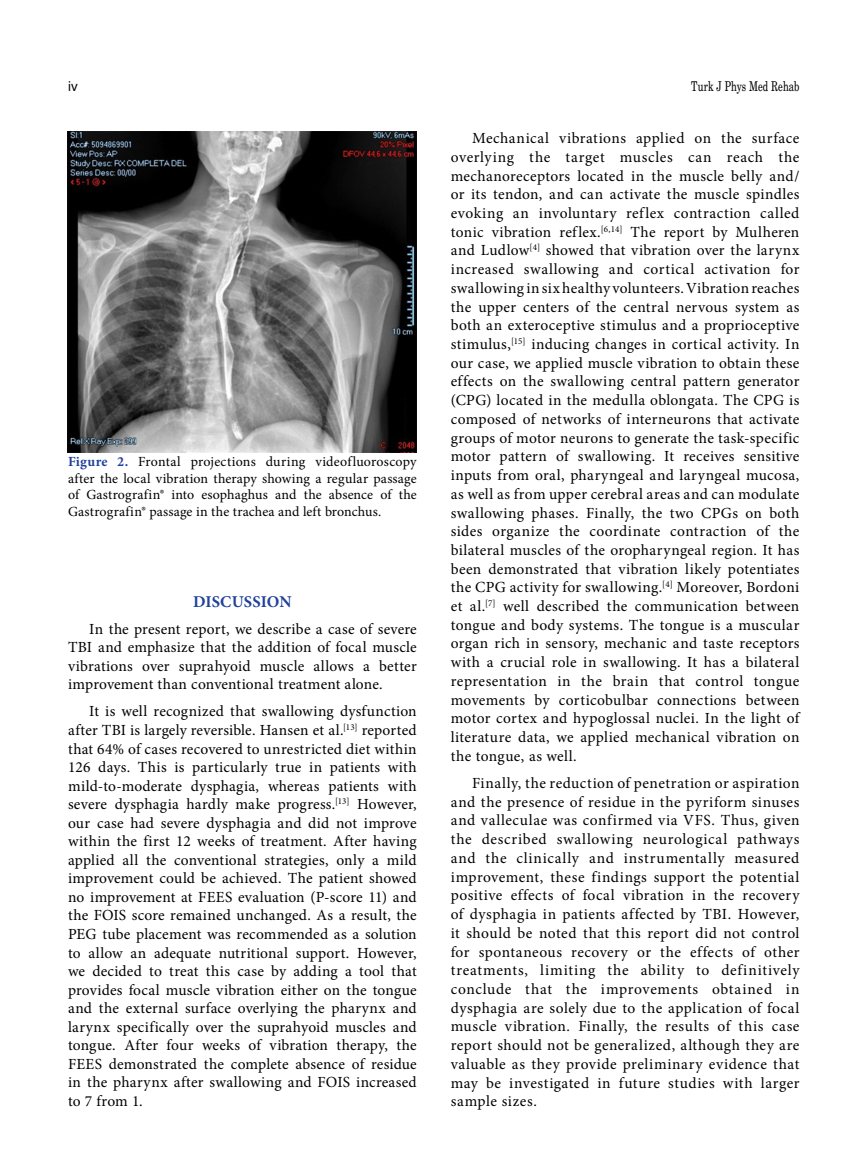
<style>
.page{position:relative;width:859px;height:1170px;background:#fff}
.page>*{position:absolute;margin:0;border:0;box-sizing:border-box;transform-origin:0 0}
.t1{font:700 16.5px "Minion Pro";color:#20419b}
.t2{font:15.45px/18.8px "Minion Pro";letter-spacing:.02em;color:#000;text-align:justify}
.t3{font:13.95px/16.8px "Minion Pro";letter-spacing:.015em;color:#000;text-align:justify}
.t4{font:13.5px "Madison Tr";letter-spacing:.005em;color:#000}
.t5{font:13.5px "Helvetica Normal Tr";color:#000}
.s1{font-weight:700;color:#20419b}
</style>
<div class="page">
<img style="left:68px;top:132px;width:349px;height:320px">
<p class="t5" style="left:68px;top:78px;width:11px">iv</p>
<p class="t4" style="left:691px;top:78px;width:110px">Turk J Phys Med Rehab</p>
<p class="t3" style="left:68px;top:453px;width:350px"><span class="s1">Figure 2.</span> Frontal projections during videofluoroscopy after the local vibration therapy showing a regular passage of Gastrografin® into esophaghus and the absence of the Gastrografin® passage in the trachea and left bronchus.</p>
<p class="t1" style="left:193px;top:589px;width:100px">DISCUSSION</p>
<p class="t2" style="left:68px;top:619px;width:350px;text-indent:21px">In the present report, we describe a case of severe TBI and emphasize that the addition of focal muscle vibrations over suprahyoid muscle allows a better improvement than conventional treatment alone.</p>
<p class="t2" style="left:68px;top:702px;width:350px;text-indent:21px">It is well recognized that swallowing dysfunction after TBI is largely reversible. Hansen et al.<sup>[13]</sup> reported that 64% of cases recovered to unrestricted diet within 126 days. This is particularly true in patients with mild-to-moderate dysphagia, whereas patients with severe dysphagia hardly make progress.<sup>[13]</sup> However, our case had severe dysphagia and did not improve within the first 12 weeks of treatment. After having applied all the conventional strategies, only a mild improvement could be achieved. The patient showed no improvement at FEES evaluation (P-score 11) and the FOIS score remained unchanged. As a result, the PEG tube placement was recommended as a solution to allow an adequate nutritional support. However, we decided to treat this case by adding a tool that provides focal muscle vibration either on the tongue and the external surface overlying the pharynx and larynx specifically over the suprahyoid muscles and tongue. After four weeks of vibration therapy, the FEES demonstrated the complete absence of residue in the pharynx after swallowing and FOIS increased to 7 from 1.</p>
<p class="t2" style="left:451px;top:129px;width:350px;text-indent:21px">Mechanical vibrations applied on the surface overlying the target muscles can reach the mechanoreceptors located in the muscle belly and/ or its tendon, and can activate the muscle spindles evoking an involuntary reflex contraction called tonic vibration reflex.<sup>[6,14]</sup> The report by Mulheren and Ludlow<sup>[4]</sup> showed that vibration over the larynx increased swallowing and cortical activation for swallowing in six healthy volunteers. Vibration reaches the upper centers of the central nervous system as both an exteroceptive stimulus and a proprioceptive stimulus,<sup>[15]</sup> inducing changes in cortical activity. In our case, we applied muscle vibration to obtain these effects on the swallowing central pattern generator (CPG) located in the medulla oblongata. The CPG is composed of networks of interneurons that activate groups of motor neurons to generate the task-specific motor pattern of swallowing. It receives sensitive inputs from oral, pharyngeal and laryngeal mucosa, as well as from upper cerebral areas and can modulate swallowing phases. Finally, the two CPGs on both sides organize the coordinate contraction of the bilateral muscles of the oropharyngeal region. It has been demonstrated that vibration likely potentiates the CPG activity for swallowing.<sup>[4]</sup> Moreover, Bordoni et al.<sup>[7]</sup> well described the communication between tongue and body systems. The tongue is a muscular organ rich in sensory, mechanic and taste receptors with a crucial role in swallowing. It has a bilateral representation in the brain that control tongue movements by corticobulbar connections between motor cortex and hypoglossal nuclei. In the light of literature data, we applied mechanical vibration on the tongue, as well.</p>
<p class="t2" style="left:451px;top:773px;width:350px;text-indent:21px">Finally, the reduction of penetration or aspiration and the presence of residue in the pyriform sinuses and valleculae was confirmed via VFS. Thus, given the described swallowing neurological pathways and the clinically and instrumentally measured improvement, these findings support the potential positive effects of focal vibration in the recovery of dysphagia in patients affected by TBI. However, it should be noted that this report did not control for spontaneous recovery or the effects of other treatments, limiting the ability to definitively conclude that the improvements obtained in dysphagia are solely due to the application of focal muscle vibration. Finally, the results of this case report should not be generalized, although they are valuable as they provide preliminary evidence that may be investigated in future studies with larger sample sizes.</p>
</div>
